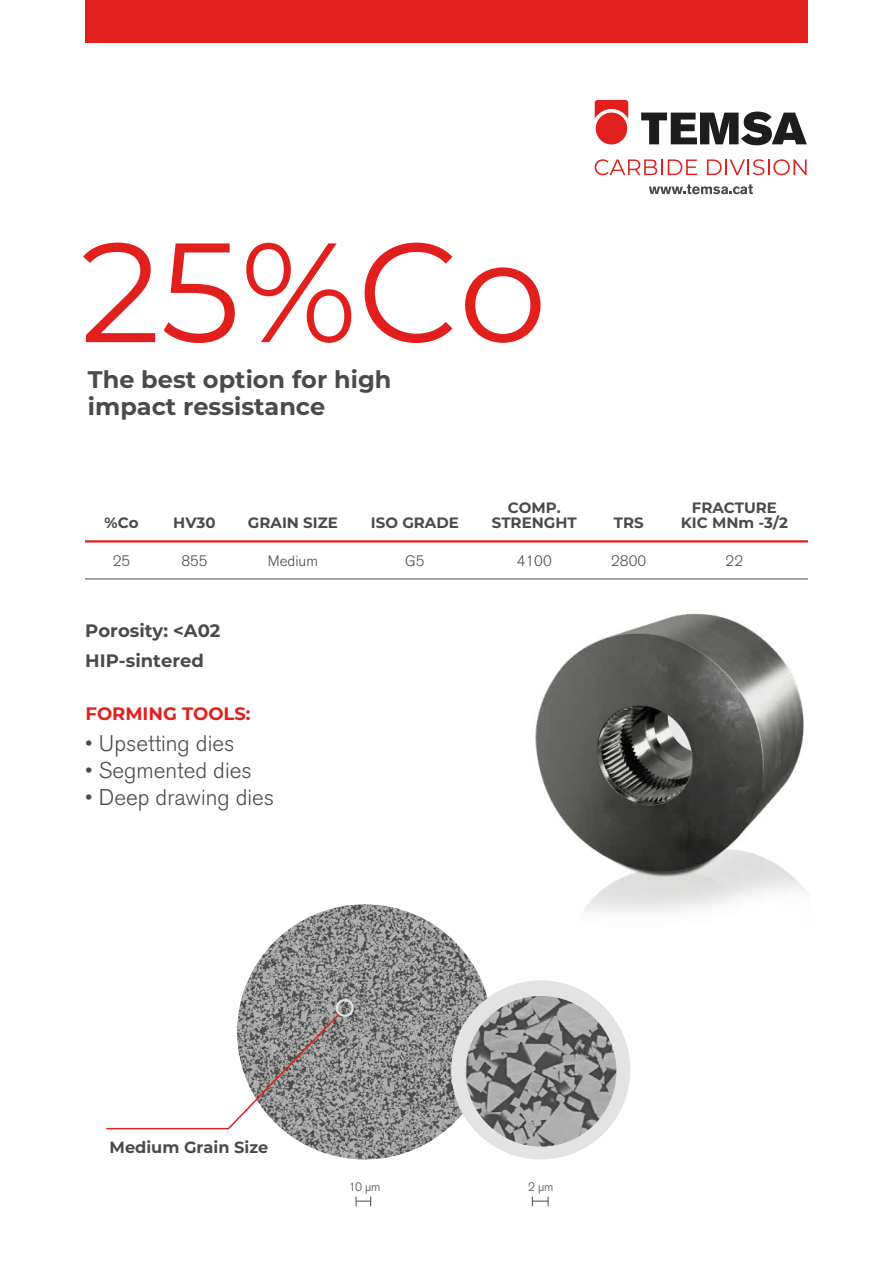
<style>
.page{position:relative;width:893px;height:1263px;background:#fff}
.page>*{position:absolute;margin:0;border:0;box-sizing:border-box;transform-origin:0 0}
.t1{font:141px "Montserrat";color:#e11f1d}
.t2{font:700 24px/27px "Montserrat";color:#4a4a49}
.t3{font:300 22.5px "Akzidenz Grotesk BE";color:#4a4a49}
.t4{font:700 18px/29.8px "Montserrat";color:#4a4a49}
.t5{font:700 18px "Montserrat";color:#e11f1d}
.t6{font:700 16.2px "Montserrat";color:#4a4a49}
.t7{font:700 15px/15px "Montserrat";color:#4a4a49;text-align:center}
.t8{font:300 15px "Akzidenz Grotesk BE";color:#4a4a49}
.t9{font:300 12px "Akzidenz Grotesk BE";color:#4a4a49}
</style>
<div class="page">
<img style="left:535px;top:613px;width:272px;height:301px">
<img style="left:237px;top:904px;width:255px;height:255px;border-radius:128px">
<svg style="left:356px;top:1196px;width:15px;height:10px"></svg>
<svg style="left:532px;top:1196px;width:17px;height:10px"></svg>
<svg style="left:451px;top:980px;width:179px;height:179px"></svg>
<img style="left:466px;top:996px;width:150px;height:150px;border-radius:75px">
<div style="left:85px;top:0;width:723px;height:43px;background:#e11f1d"></div>
<svg style="left:106px;top:998px;width:249px;height:132px"></svg>
<hr style="left:85px;top:540px;width:723px;height:2px;background:#e11f1d">
<hr style="left:85px;top:579px;width:723px;height:1px;background:#4a4a49">
<svg style="left:595px;top:100px;width:33px;height:44px"></svg>
<svg style="left:641px;top:112px;width:166px;height:33px"></svg>
<svg style="left:649px;top:184px;width:104px;height:10px"></svg>
<svg style="left:595px;top:159px;width:102px;height:16px"></svg>
<svg style="left:707px;top:159px;width:99px;height:16px"></svg>
<h1 class="t1" style="left:80px;top:195px;width:468px">25%Co</h1>
<h2 class="t2" style="left:88px;top:365px;width:305px">The best option for high impact ressistance</h2>
<p class="t7" style="left:105px;top:515px;width:35px">%Co</p>
<p class="t8" style="left:113px;top:552px;width:19px">25</p>
<p class="t7" style="left:173px;top:515px;width:44px">HV30</p>
<p class="t8" style="left:181px;top:552px;width:28px">855</p>
<p class="t4" style="left:85px;top:615px;width:137px">Porosity: &lt;A02<br>HIP-sintered</p>
<p class="t7" style="left:248px;top:515px;width:91px">GRAIN SIZE</p>
<p class="t8" style="left:268px;top:552px;width:52px">Medium</p>
<p class="t5" style="left:86px;top:701px;width:167px">FORMING TOOLS:</p>
<h3 class="t3" style="left:85px;top:731px;width:151px">• Upsetting dies</h3>
<h3 class="t3" style="left:85px;top:758px;width:168px">• Segmented dies</h3>
<h3 class="t3" style="left:85px;top:785px;width:190px">• Deep drawing dies</h3>
<p class="t7" style="left:371px;top:515px;width:89px">ISO GRADE</p>
<p class="t8" style="left:405px;top:552px;width:21px">G5</p>
<p class="t7" style="left:492px;top:499px;width:87px">COMP.<br>STRENGHT</p>
<p class="t8" style="left:517px;top:552px;width:36px">4100</p>
<p class="t7" style="left:614px;top:515px;width:31px">TRS</p>
<p class="t8" style="left:611px;top:552px;width:36px">2800</p>
<p class="t7" style="left:681px;top:499px;width:109px">FRACTURE<br>KIC MNm -3/2</p>
<p class="t8" style="left:726px;top:552px;width:19px">22</p>
<p class="t6" style="left:110px;top:1136px;width:160px">Medium Grain Size</p>
<p class="t9" style="left:349px;top:1180px;width:33px">10 µm</p>
<p class="t9" style="left:528px;top:1180px;width:27px">2 µm</p>
</div>
